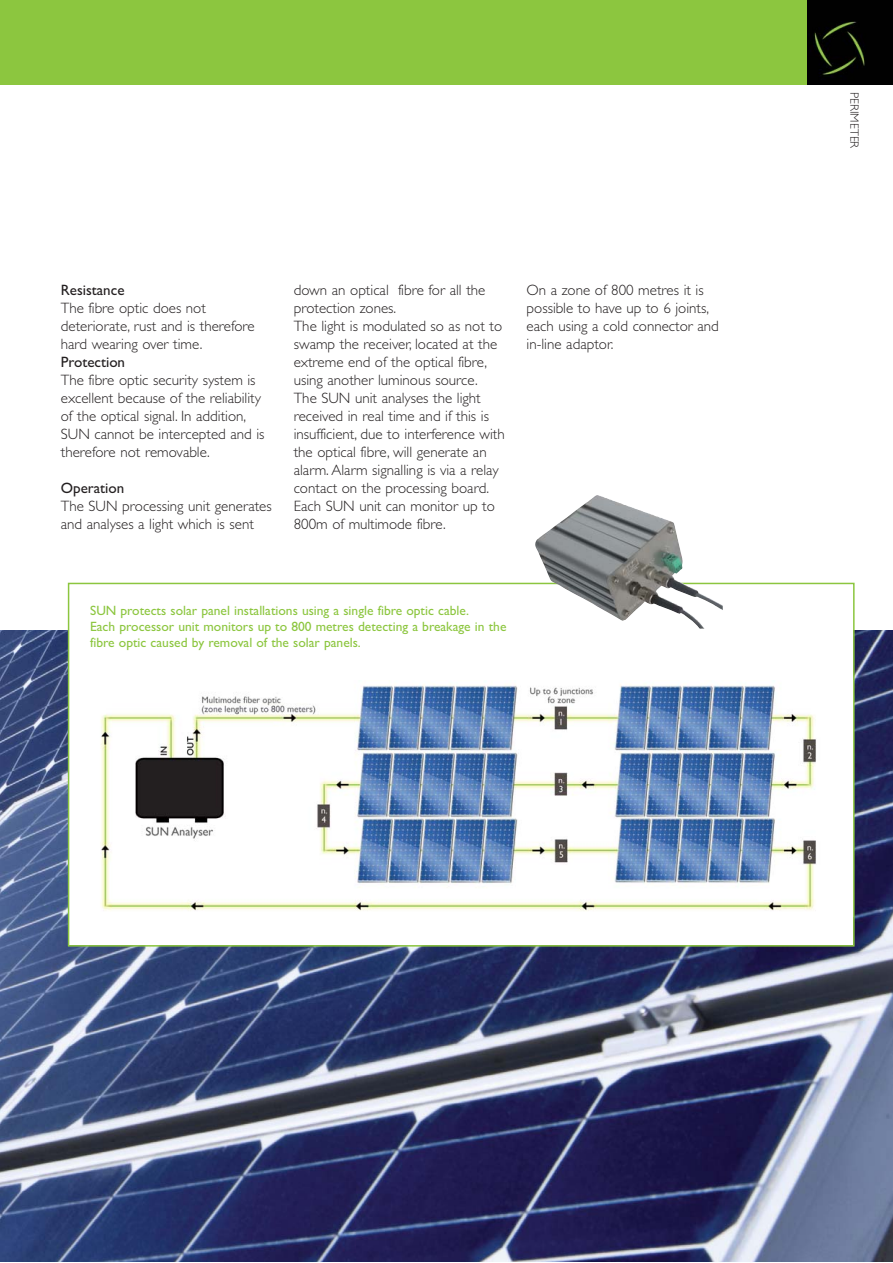
<style>
.page{position:relative;width:893px;height:1263px;background:#fff}
.page>*{position:absolute;margin:0;border:0;box-sizing:border-box;transform-origin:0 0}
.t1{font:300 15px/18px "Gill Sans";color:#231f20}
.t2{font:15px "Gill Sans";color:#231f20}
.t3{font:13.5px/16.2px "Gill Sans";color:#8cc63f}
.t4{font:300 12px "Gill Sans";color:#231f20}
</style>
<div class="page">
<img style="left:0;top:631px;width:892px;height:631px">
<div style="left:0;top:0;width:892px;height:84px;background:#8cc63f"></div>
<img style="left:808px;top:0;width:84px;height:84px">
<div style="left:69px;top:584px;width:784px;height:361px;background:#fff"></div>
<img style="left:100px;top:684px;width:716px;height:227px">
<div style="left:68px;top:583px;width:786px;height:364px;border:2px solid #8cc63f"></div>
<img style="left:535px;top:495px;width:188px;height:134px">
<p class="t2" style="left:61px;top:285px;width:65px">Resistance</p>
<p class="t1" style="left:61px;top:300px;width:195px">The fibre optic does not deteriorate, rust and is therefore hard wearing over time.</p>
<p class="t2" style="left:61px;top:357px;width:66px">Protection</p>
<p class="t1" style="left:61px;top:372px;width:205px">The fibre optic security system is excellent because of the reliability of the optical signal. In addition, SUN cannot be intercepted and is therefore not removable.</p>
<p class="t2" style="left:61px;top:483px;width:65px">Operation</p>
<p class="t1" style="left:61px;top:498px;width:212px">The SUN processing unit generates and analyses a light which is sent</p>
<p class="t1" style="left:294px;top:282px;width:213px">down an optical fibre for all the protection zones.<br>The light is modulated so as not to swamp the receiver, located at the extreme end of the optical fibre, using another luminous source.<br>The SUN unit analyses the light received in real time and if this is insufficient, due to interference with the optical fibre, will generate an alarm. Alarm signalling is via a relay contact on the processing board.<br>Each SUN unit can monitor up to<br>800m of multimode fibre.</p>
<p class="t1" style="left:527px;top:282px;width:194px">On a zone of 800 metres it is possible to have up to 6 joints, each using a cold connector and in-line adaptor.</p>
<p class="t3" style="left:90px;top:604px;width:418px">SUN protects solar panel installations using a single fibre optic cable.<br>Each processor unit monitors up to 800 metres detecting a breakage in the fibre optic caused by removal of the solar panels.</p>
<p class="t4" style="left:859px;top:92px;width:58px;rotate:90deg">PERIMETER</p>
</div>
